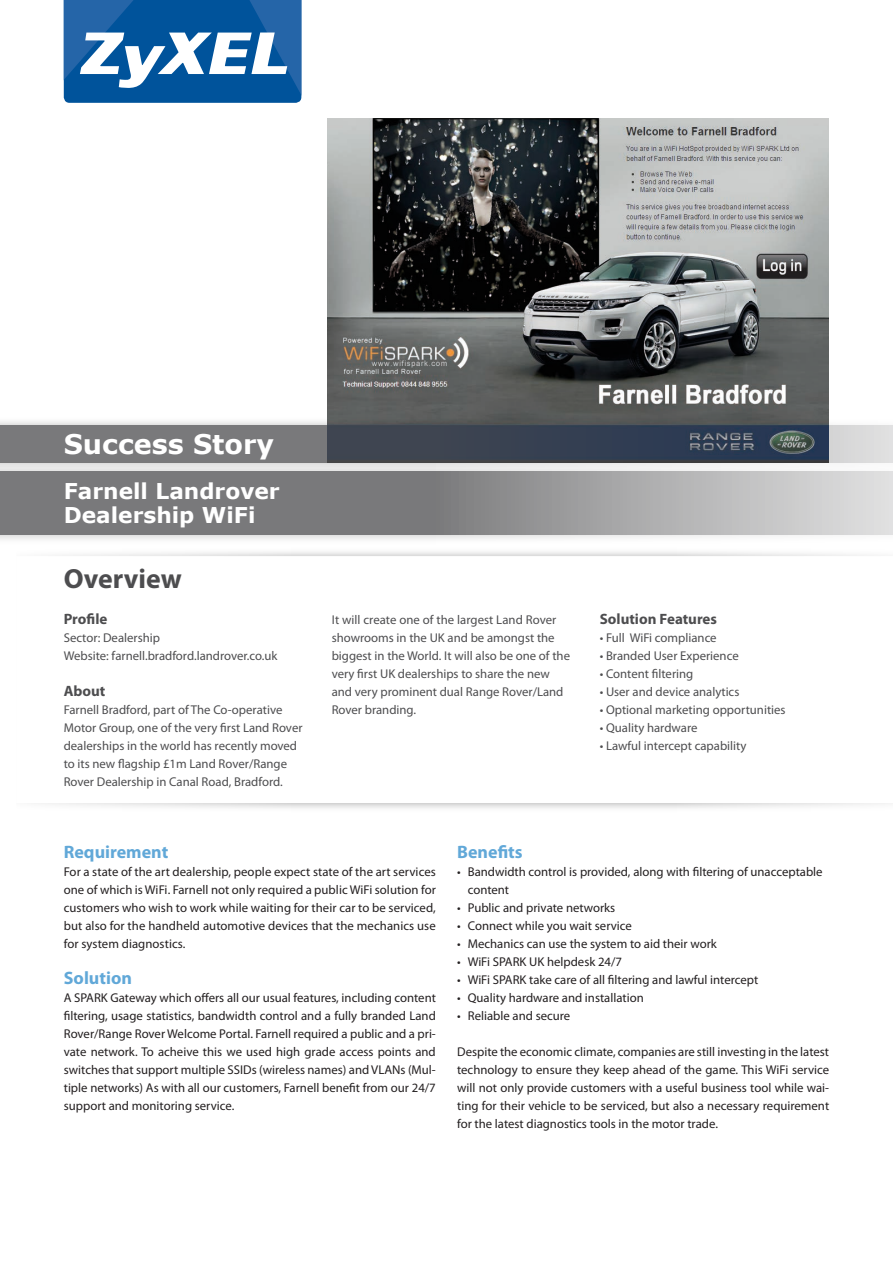
<style>
.page{position:relative;width:893px;height:1263px;background:#fff}
.page>*{position:absolute;margin:0;border:0;box-sizing:border-box;transform-origin:0 0}
.t1{font:700 27.75px "Myriad Pro";color:#4d4d4f}
.t2{font:700 27px "Verdana";color:#fff}
.t3{font:700 21.75px/24px "Verdana";color:#fff}
.t4{font:700 18px "Myriad Pro";color:#61a8d8}
.t5{font:700 15px "Myriad Pro";color:#4d4d4f}
.t6{font:12.75px/18px "Myriad Pro";color:#231f20;text-align:justify}
.t7{font:12.75px/18px "Myriad Pro";color:#4d4d4f}
</style>
<div class="page">
<img style="left:327px;top:119px;width:502px;height:295px">
<svg style="left:64px;top:0;width:237px;height:103px"></svg>
<svg style="left:0;top:474px;width:893px;height:61px;background:#959596"></svg>
<img style="left:0;top:414px;width:893px;height:60px">
<svg style="left:0;top:425px;width:893px;height:38px;background:#5b616b"></svg>
<h2 class="t2" style="left:64px;top:425px;width:212px">Success Story</h2>
<h3 class="t3" style="left:64px;top:478px;width:217px">Farnell Landrover<br>Dealership WiFi</h3>
<h1 class="t1" style="left:64px;top:561px;width:120px">Overview</h1>
<p class="t5" style="left:64px;top:609px;width:45px">Profile</p>
<p class="t7" style="left:64px;top:628px;width:215px">Sector: Dealership<br>Website: farnell.bradford.landrover.co.uk</p>
<p class="t5" style="left:64px;top:681px;width:43px">About</p>
<p class="t7" style="left:64px;top:700px;width:240px">Farnell Bradford, part of The Co-operative Motor Group, one of the very first Land Rover dealerships in the world has recently moved to its new flagship £1m Land Rover/Range Rover Dealership in Canal Road, Bradford.</p>
<p class="t7" style="left:332px;top:611px;width:240px">It will create one of the largest Land Rover showrooms in the UK and be amongst the biggest in the World. It will also be one of the very first UK dealerships to share the new and very prominent dual Range Rover/Land Rover branding.</p>
<p class="t5" style="left:600px;top:609px;width:119px">Solution Features</p>
<p class="t7" style="left:600px;top:628px;width:118px">• Full WiFi compliance</p>
<p class="t7" style="left:600px;top:646px;width:141px">• Branded User Experience</p>
<p class="t7" style="left:600px;top:664px;width:95px">• Content filtering</p>
<p class="t7" style="left:600px;top:683px;width:141px">• User and device analytics</p>
<p class="t7" style="left:600px;top:701px;width:187px">• Optional marketing opportunities</p>
<p class="t7" style="left:600px;top:719px;width:99px">• Quality hardware</p>
<p class="t7" style="left:600px;top:737px;width:148px">• Lawful intercept capability</p>
<h3 class="t4" style="left:64px;top:840px;width:106px">Requirement</h3>
<p class="t6" style="left:64px;top:862px;width:374px">For a state of the art dealership, people expect state of the art services one of which is WiFi. Farnell not only required a public WiFi solution for customers who wish to work while waiting for their car to be serviced, but also for the handheld automotive devices that the mechanics use for system diagnostics.</p>
<h3 class="t4" style="left:64px;top:966px;width:70px">Solution</h3>
<p class="t6" style="left:64px;top:988px;width:374px">A SPARK Gateway which offers all our usual features, including content filtering, usage statistics, bandwidth control and a fully branded Land Rover/Range Rover Welcome Portal. Farnell required a public and a pri&shy;vate network. To acheive this we used high grade access points and switches that support multiple SSIDs (wireless names) and VLANs (Mul&shy;tiple networks) As with all our customers, Farnell benefit from our 24/7 support and monitoring service.</p>
<h3 class="t4" style="left:457px;top:840px;width:67px">Benefits</h3>
<p class="t6" style="left:468px;top:862px;width:356px;text-indent:-11px">• Bandwidth control is provided, along with filtering of unacceptable content</p>
<p class="t6" style="left:457px;top:898px;width:160px">• Public and private networks</p>
<p class="t6" style="left:457px;top:917px;width:176px">• Connect while you wait service</p>
<p class="t6" style="left:457px;top:935px;width:261px">• Mechanics can use the system to aid their work</p>
<p class="t6" style="left:457px;top:953px;width:166px">• WiFi SPARK UK helpdesk 24/7</p>
<p class="t6" style="left:457px;top:971px;width:303px">• WiFi SPARK take care of all filtering and lawful intercept</p>
<p class="t6" style="left:457px;top:989px;width:188px">• Quality hardware and installation</p>
<p class="t6" style="left:457px;top:1007px;width:115px">• Reliable and secure</p>
<p class="t6" style="left:457px;top:1043px;width:374px">Despite the economic climate, companies are still investing in the latest technology to ensure they keep ahead of the game. This WiFi service will not only provide customers with a useful business tool while wai&shy;ting for their vehicle to be serviced, but also a necessary requirement for the latest diagnostics tools in the motor trade.</p>
</div>
